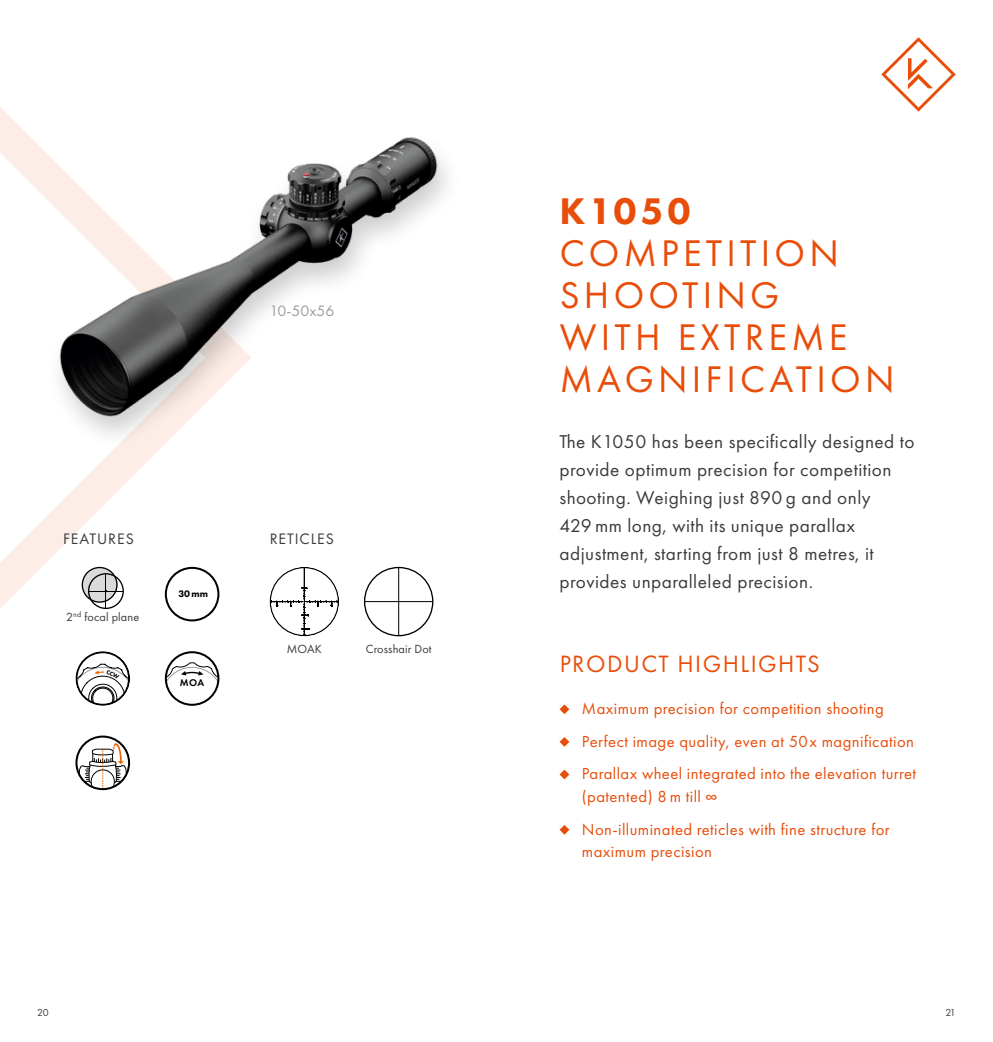
<style>
.page{position:relative;width:993px;height:1042px;background:#fff}
.page>*{position:absolute;margin:0;border:0;box-sizing:border-box;transform-origin:0 0}
.t1{font:38.5px/42px "Futura PT";letter-spacing:.11em;color:#e94d0a}
.t2{font:800 38.5px "Futura PT";letter-spacing:.1em;color:#e94d0a}
.t3{font:24.5px "Futura PT";letter-spacing:.06em;color:#e94d0a}
.t4{font:19.25px/28px "Futura PT";letter-spacing:.025em;color:#3b3b3a}
.t5{font:16.62px/32.6px "Futura PT";letter-spacing:.025em;color:#e94d0a}
.t6{font:15.75px "Futura PT";letter-spacing:.06em;color:#3b3b3a}
.t7{font:15.75px "Futura PT";color:#9c9d9d}
.t8{font:12.25px "Futura PT";letter-spacing:.01em;color:#3b3b3a}
.t9{font:10.5px "Futura PT";color:#3b3b3a}
.t10{font:600 10.15px "Futura PT";color:#000}
.t11{font:800 9.8px "Futura PT";color:#000}
</style>
<div class="page">
<svg style="left:0;top:107px;width:220px;height:669px"></svg>
<svg style="left:881px;top:37px;width:74px;height:75px"></svg>
<svg style="left:559px;top:704px;width:10px;height:10px"></svg>
<svg style="left:559px;top:737px;width:10px;height:10px"></svg>
<svg style="left:559px;top:769px;width:10px;height:10px"></svg>
<svg style="left:559px;top:825px;width:10px;height:10px"></svg>
<svg style="left:271px;top:567px;width:67px;height:69px"></svg>
<div style="left:269px;top:567px;width:70px;height:69px;border:1px solid #000;border-radius:50%"></div>
<hr style="left:398px;top:567px;width:1px;height:69px;background:#000">
<hr style="left:364px;top:601px;width:68px;height:1px;background:#000">
<div style="left:364px;top:567px;width:69px;height:69px;border:1px solid #000;border-radius:50%"></div>
<svg style="left:82px;top:567px;width:42px;height:42px"></svg>
<div style="left:165px;top:567px;width:54px;height:54px;border:2px solid #000;border-radius:50%"></div>
<div style="left:75px;top:651px;width:55px;height:55px;border:2px solid #000;border-radius:50%"></div>
<svg style="left:166px;top:662px;width:52px;height:43px"></svg>
<div style="left:165px;top:651px;width:54px;height:55px;border:2px solid #000;border-radius:50%"></div>
<div style="left:75px;top:735px;width:55px;height:55px;border:2px solid #000;border-radius:50%"></div>
<svg style="left:78px;top:743px;width:49px;height:45px"></svg>
<div style="left:44px;top:131px;width:417px;height:320px;background:#000;opacity:.2"></div>
<img style="left:58px;top:135px;width:380px;height:282px">
<svg style="left:76px;top:663px;width:53px;height:42px"></svg>
<p class="t7" style="left:269px;top:301px;width:66px">10-50x56</p>
<p class="t6" style="left:63px;top:529px;width:72px">FEATURES</p>
<p class="t8" style="left:66px;top:610px;width:75px">2<sup>nd</sup> focal plane</p>
<p class="t11" style="left:178px;top:588px;width:31px">30 mm</p>
<p class="t10" style="left:180px;top:676px;width:26px">MOA</p>
<p class="t6" style="left:269px;top:529px;width:66px">RETICLES</p>
<p class="t8" style="left:287px;top:642px;width:36px">MOAK</p>
<p class="t8" style="left:365px;top:642px;width:67px">Crosshair Dot</p>
<h1 class="t2" style="left:559px;top:187px;width:132px">K1050</h1>
<h1 class="t1" style="left:559px;top:232px;width:336px">COMPETITION<br>SHOOTING<br>WITH EXTREME<br>MAGNIFICATION</h1>
<p class="t4" style="left:559px;top:427px;width:356px">The K1050 has been specifically designed to provide optimum precision for competition shooting. Weighing just 890 g and only<br>429 mm long, with its unique parallax adjustment, starting from just 8 metres, it provides unparalleled precision.</p>
<p class="t3" style="left:559px;top:649px;width:262px">PRODUCT HIGHLIGHTS</p>
<p class="t5" style="left:581px;top:692px;width:335px">Maximum precision for competition shooting<br>Perfect image quality, even at 50x magnification<br>Parallax wheel integrated into the elevation turret</p>
<p class="t5" style="left:581px;top:780px;width:309px">(patented) 8 m till ∞<br>Non-illuminated reticles with fine structure for</p>
<p class="t5" style="left:581px;top:835px;width:132px">maximum precision</p>
<p class="t9" style="left:37px;top:1006px;width:13px">20</p>
<p class="t9" style="left:945px;top:1006px;width:12px">21</p>
</div>
